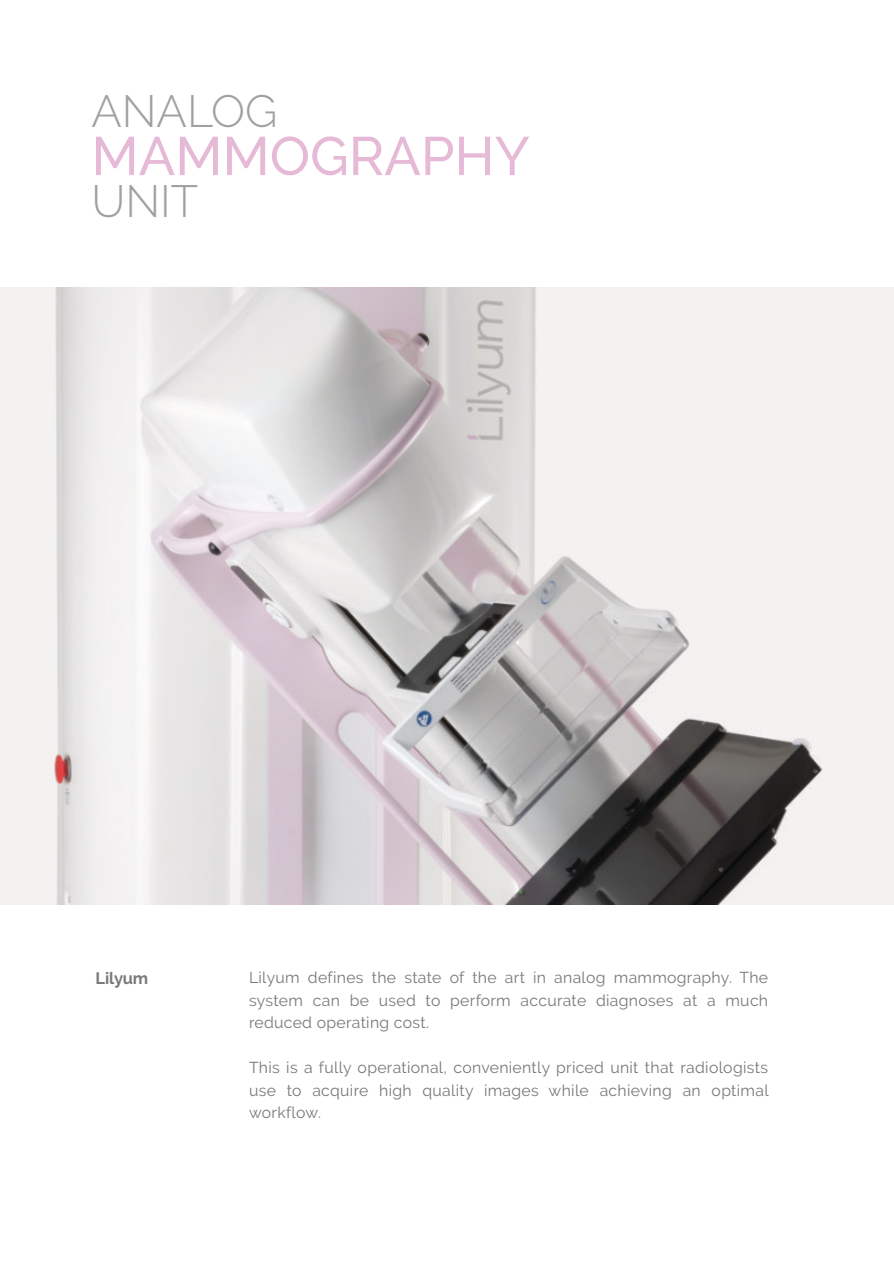
<style>
.page{position:relative;width:894px;height:1264px;background:#fff}
.page>*{position:absolute;margin:0;border:0;box-sizing:border-box;transform-origin:0 0}
.t1{font:54px "font 0000000022 cf 339 e";color:#e6bad7}
.t2{font:45px/89.4px "font 0000000022 cf 339 e";color:#9ea0a2}
.t3{font:16.5px "font 0000000022 cf 339 e";letter-spacing:-.01em;color:#77797b}
.t4{font:15.75px/22.4px "font 0000000022 cf 339 d";letter-spacing:.02em;color:#77787b;text-align:justify}
</style>
<div class="page">
<img style="left:0;top:287px;width:893px;height:617px">
<h2 class="t2" style="left:91px;top:67px;width:187px">ANALOG<br>UNIT</h2>
<h1 class="t1" style="left:91px;top:124px;width:440px">MAMMOGRAPHY</h1>
<p class="t3" style="left:96px;top:968px;width:54px">Lilyum</p>
<p class="t4" style="left:249px;top:966px;width:520px">Lilyum defines the state of the art in analog mammography. The system can be used to perform accurate diagnoses at a much reduced operating cost.</p>
<p class="t4" style="left:249px;top:1056px;width:521px">This is a fully operational, conveniently priced unit that radiologists use to acquire high quality images while achieving an optimal workflow.</p>
</div>
